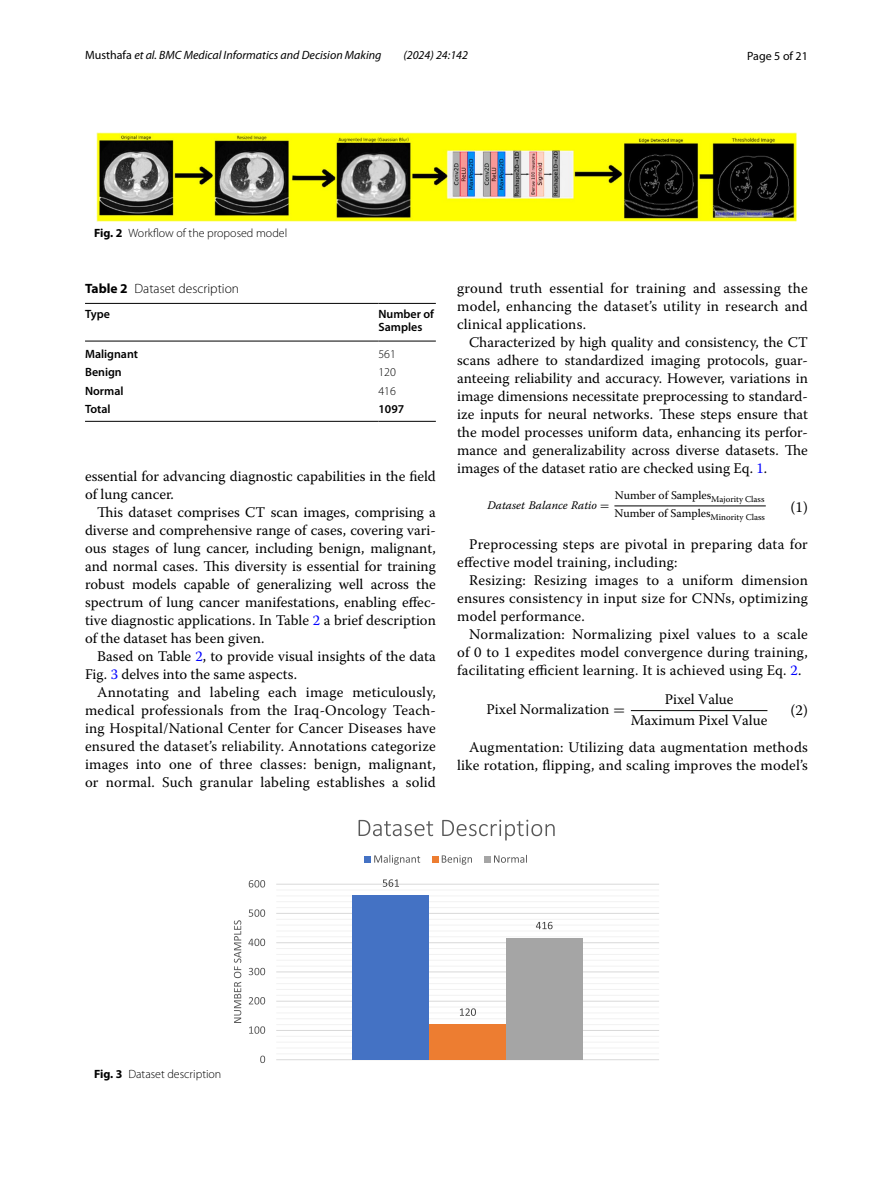
<style>
.page{position:relative;width:893px;height:1187px;background:#fff}
.page>*{position:absolute;margin:0;border:0;box-sizing:border-box;transform-origin:0 0}
.t1{font:15px "Warnock Pro";color:#000}
.t2{font:14.7px/18px "Warnock Pro";letter-spacing:.015em;color:#000;text-align:justify}
.t3{font:14.7px/20.7px "Warnock Pro Regular 3";color:#000;text-align:center}
.t4{font:300 13.5px "Myriad Pro";color:#000}
.t5{font:italic 12px "Myriad Pro";color:#000}
.t6{font:300 12px "Myriad Pro";color:#000}
.t7{font:600 12px/13.5px "Myriad Pro";color:#000}
.t8{font:12px "Myriad Pro";color:#000}
.t9{font:11.7px/18.1px "Warnock Pro Regular 2";color:#000}
.t10{font:italic 11.7px "Warnock Pro";color:#000}
.s1{font-style:normal}
.s2{font-weight:700}
.s3{color:#00f}
.s4{font-family:"MTSYN";font-style:normal}
.s5{font-family:"MTSYN2"}
</style>
<div class="page">
<hr style="left:614px;top:505px;width:152px;height:1px;background:#000">
<hr style="left:631px;top:710px;width:136px;height:1px;background:#000">
<img style="left:96px;top:133px;width:701px;height:88px">
<hr style="left:85px;top:303px;width:293px;height:1px;background:#000">
<hr style="left:85px;top:341px;width:293px;height:1px;background:#000">
<hr style="left:378px;top:303px;width:58px;height:1px;background:#000">
<hr style="left:378px;top:341px;width:58px;height:1px;background:#000">
<hr style="left:85px;top:421px;width:293px;height:1px;background:#000">
<hr style="left:378px;top:421px;width:58px;height:1px;background:#000">
<hr style="left:276px;top:1053px;width:383px;height:1px;background:#f2f2f2">
<hr style="left:276px;top:1047px;width:383px;height:1px;background:#f2f2f2">
<hr style="left:276px;top:1041px;width:383px;height:1px;background:#f2f2f2">
<hr style="left:276px;top:1035px;width:383px;height:1px;background:#f2f2f2">
<hr style="left:276px;top:1024px;width:383px;height:1px;background:#f2f2f2">
<hr style="left:276px;top:1018px;width:383px;height:1px;background:#f2f2f2">
<hr style="left:276px;top:1012px;width:383px;height:1px;background:#f2f2f2">
<hr style="left:276px;top:1006px;width:383px;height:1px;background:#f2f2f2">
<hr style="left:276px;top:994px;width:383px;height:1px;background:#f2f2f2">
<hr style="left:276px;top:988px;width:383px;height:1px;background:#f2f2f2">
<hr style="left:276px;top:983px;width:383px;height:1px;background:#f2f2f2">
<hr style="left:276px;top:977px;width:383px;height:1px;background:#f2f2f2">
<hr style="left:276px;top:965px;width:383px;height:1px;background:#f2f2f2">
<hr style="left:276px;top:959px;width:383px;height:1px;background:#f2f2f2">
<hr style="left:276px;top:953px;width:383px;height:1px;background:#f2f2f2">
<hr style="left:276px;top:947px;width:383px;height:1px;background:#f2f2f2">
<hr style="left:276px;top:936px;width:383px;height:1px;background:#f2f2f2">
<hr style="left:276px;top:930px;width:383px;height:1px;background:#f2f2f2">
<hr style="left:276px;top:924px;width:383px;height:1px;background:#f2f2f2">
<hr style="left:276px;top:918px;width:383px;height:1px;background:#f2f2f2">
<hr style="left:276px;top:907px;width:383px;height:1px;background:#f2f2f2">
<hr style="left:276px;top:901px;width:383px;height:1px;background:#f2f2f2">
<hr style="left:276px;top:895px;width:383px;height:1px;background:#f2f2f2">
<hr style="left:276px;top:889px;width:383px;height:1px;background:#f2f2f2">
<hr style="left:276px;top:1059px;width:383px;height:1px;background:#d9d9d9">
<hr style="left:276px;top:1029px;width:383px;height:1px;background:#d9d9d9">
<hr style="left:276px;top:1000px;width:383px;height:1px;background:#d9d9d9">
<hr style="left:276px;top:971px;width:383px;height:1px;background:#d9d9d9">
<hr style="left:276px;top:942px;width:383px;height:1px;background:#d9d9d9">
<hr style="left:276px;top:912px;width:383px;height:1px;background:#d9d9d9">
<hr style="left:276px;top:883px;width:383px;height:1px;background:#d9d9d9">
<div style="left:353px;top:895px;width:76px;height:164px;background:#4472c4"></div>
<div style="left:429px;top:1024px;width:77px;height:35px;background:#ed7d31"></div>
<div style="left:506px;top:937px;width:77px;height:122px;background:#a5a5a5"></div>
<svg style="left:383px;top:879px;width:16px;height:7px"></svg>
<svg style="left:460px;top:1008px;width:16px;height:7px"></svg>
<svg style="left:536px;top:921px;width:17px;height:8px"></svg>
<svg style="left:260px;top:1055px;width:5px;height:7px"></svg>
<svg style="left:249px;top:1026px;width:16px;height:7px"></svg>
<svg style="left:249px;top:997px;width:16px;height:7px"></svg>
<svg style="left:249px;top:967px;width:16px;height:8px"></svg>
<svg style="left:248px;top:938px;width:17px;height:8px"></svg>
<svg style="left:249px;top:909px;width:16px;height:7px"></svg>
<svg style="left:249px;top:880px;width:16px;height:7px"></svg>
<svg style="left:234px;top:920px;width:7px;height:102px"></svg>
<svg style="left:359px;top:819px;width:196px;height:21px"></svg>
<div style="left:364px;top:856px;width:7px;height:6px;background:#4472c4"></div>
<svg style="left:374px;top:854px;width:46px;height:10px"></svg>
<svg style="left:432px;top:855px;width:40px;height:9px"></svg>
<svg style="left:484px;top:854px;width:43px;height:8px"></svg>
<p class="t5" style="left:85px;top:48px;width:298px"><span class="s1">Musthafa</span> et al. BMC Medical Informatics and Decision Making</p>
<p class="t5" style="left:403px;top:48px;width:66px">(2024) 24:142</p>
<p class="t8" style="left:747px;top:48px;width:62px">Page 5 of 21</p>
<p class="t6" style="left:94px;top:226px;width:195px"><span class="s2">Fig. 2</span> Workflow of the proposed model</p>
<p class="t4" style="left:85px;top:281px;width:156px"><span class="s2">Table 2</span> Dataset description</p>
<p class="t7" style="left:85px;top:307px;width:26px">Type</p>
<p class="t7" style="left:378px;top:307px;width:57px">Number of<br>Samples</p>
<p class="t7" style="left:85px;top:347px;width:55px">Malignant</p>
<p class="t6" style="left:378px;top:347px;width:19px">561</p>
<p class="t7" style="left:85px;top:365px;width:38px">Benign</p>
<p class="t6" style="left:378px;top:366px;width:19px">120</p>
<p class="t7" style="left:85px;top:383px;width:40px">Normal</p>
<p class="t6" style="left:378px;top:384px;width:19px">416</p>
<p class="t7" style="left:85px;top:401px;width:27px">Total</p>
<p class="t7" style="left:378px;top:401px;width:27px">1097</p>
<p class="t2" style="left:85px;top:466px;width:352px">essential for advancing diagnostic capabilities in the field of lung cancer.</p>
<p class="t2" style="left:85px;top:502px;width:352px;text-indent:12px">This dataset comprises CT scan images, comprising a diverse and comprehensive range of cases, covering vari&shy;ous stages of lung cancer, including benign, malignant, and normal cases. This diversity is essential for training robust models capable of generalizing well across the spectrum of lung cancer manifestations, enabling effec&shy;tive diagnostic applications. In Table <span class="s3">2</span> a brief description of the dataset has been given.</p>
<p class="t2" style="left:85px;top:646px;width:352px;text-indent:12px">Based on Table <span class="s3">2</span>, to provide visual insights of the data<br>Fig. <span class="s3">3</span> delves into the same aspects.</p>
<p class="t2" style="left:85px;top:682px;width:352px;text-indent:12px">Annotating and labeling each image meticulously, medical professionals from the Iraq-Oncology Teach&shy;ing Hospital/National Center for Cancer Diseases have ensured the dataset’s reliability. Annotations categorize images into one of three classes: benign, malignant, or normal. Such granular labeling establishes a solid</p>
<p class="t2" style="left:457px;top:278px;width:352px">ground truth essential for training and assessing the model, enhancing the dataset’s utility in research and clinical applications.</p>
<p class="t2" style="left:457px;top:332px;width:352px;text-indent:12px">Characterized by high quality and consistency, the CT scans adhere to standardized imaging protocols, guar&shy;anteeing reliability and accuracy. However, variations in image dimensions necessitate preprocessing to standard&shy;ize inputs for neural networks. These steps ensure that the model processes uniform data, enhancing its perfor&shy;mance and generalizability across diverse datasets. The images of the dataset ratio are checked using Eq. <span class="s3">1</span>.</p>
<p class="t9" style="left:614px;top:487px;width:152px">Number of Samples<sub>Majority</sub> <sub>Class<br></sub>Number of Samples<sub>Minority</sub> <sub>Class</sub></p>
<p class="t10" style="left:487px;top:498px;width:123px">Dataset Balance Ratio <span class="s4">=</span></p>
<p class="t1" style="left:791px;top:498px;width:19px">(1)</p>
<p class="t2" style="left:457px;top:535px;width:352px;text-indent:12px">Preprocessing steps are pivotal in preparing data for effective model training, including:</p>
<p class="t2" style="left:457px;top:571px;width:352px;text-indent:12px">Resizing: Resizing images to a uniform dimension ensures consistency in input size for CNNs, optimizing model performance.</p>
<p class="t2" style="left:457px;top:625px;width:352px;text-indent:12px">Normalization: Normalizing pixel values to a scale of 0 to 1 expedites model convergence during training, facilitating efficient learning. It is achieved using Eq. <span class="s3">2</span>.</p>
<p class="t3" style="left:631px;top:690px;width:138px">Pixel Value<br>Maximum Pixel Value</p>
<p class="t3" style="left:486px;top:700px;width:140px">Pixel Normalization <span class="s5">=</span></p>
<p class="t1" style="left:791px;top:700px;width:19px">(2)</p>
<p class="t2" style="left:457px;top:737px;width:352px;text-align:right">Augmentation: Utilizing data augmentation methods like rotation, flipping, and scaling improves the model’s</p>
<p class="t6" style="left:94px;top:1067px;width:129px"><span class="s2">Fig. 3</span> Dataset description</p>
</div>
